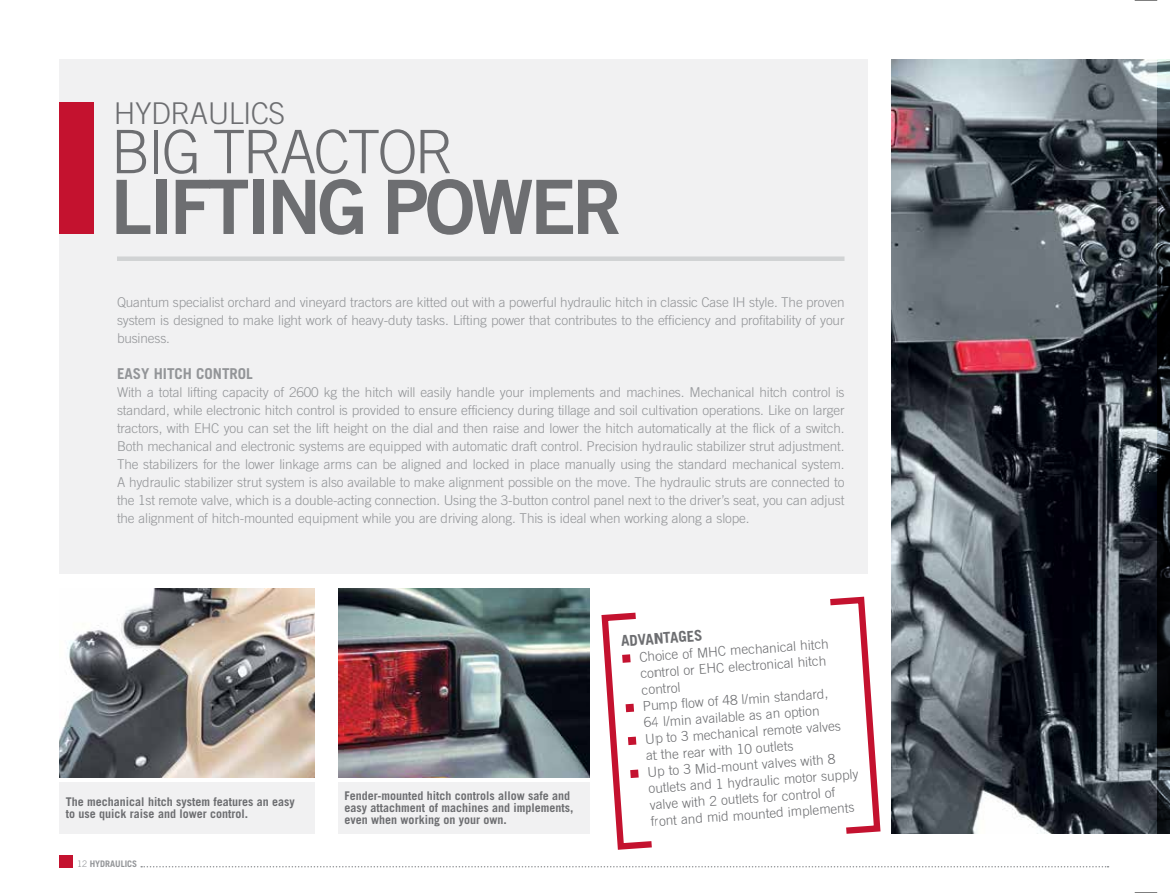
<style>
.page{position:relative;width:1170px;height:893px;background:#fff}
.page>*{position:absolute;margin:0;border:0;box-sizing:border-box;transform-origin:0 0}
.t1{font:75px "Trade Gothic LT Std Bd 2";letter-spacing:-.05em;color:#6d6e71}
.t2{font:300 60px "Trade Gothic LT Std";letter-spacing:-.05em;color:#6d6e71}
.t3{font:300 30px "Trade Gothic LT Std";letter-spacing:-.02em;color:#6d6e71}
.t4{font:700 15px "Trade Gothic LT Std";color:#939598}
.t5{font:700 15px "Trade Gothic LT Std";color:#6d6e71}
.t6{font:300 13.5px/18px "Trade Gothic LT Std";letter-spacing:-.01em;color:#939598;text-align:justify}
.t7{font:300 13.5px/16.5px "Trade Gothic LT Std";color:#6d6e71}
.t8{font:700 12px/12px "Trade Gothic LT Std";color:#6d6e71}
.t9{font:700 9px "Trade Gothic LT Std";color:#939598}
.s1{font-weight:300}
</style>
<div class="page">
<div style="left:60px;top:855px;width:13px;height:12px;background:#c4122f"></div>
<svg style="left:141px;top:866px;width:967px;height:1px"></svg>
<div style="left:60px;top:782px;width:255px;height:51px;background:#f1f1f2"></div>
<div style="left:338px;top:782px;width:251px;height:51px;background:#f1f1f2"></div>
<img style="left:60px;top:589px;width:255px;height:188px">
<div style="left:60px;top:60px;width:807px;height:514px;background:#f1f1f2"></div>
<div style="left:60px;top:102px;width:34px;height:132px;background:#c4122f"></div>
<div style="left:117px;top:256px;width:727px;height:5px;background:#d1d3d4"></div>
<img style="left:338px;top:589px;width:251px;height:188px">
<svg style="left:830px;top:596px;width:51px;height:238px"></svg>
<svg style="left:601px;top:612px;width:51px;height:238px"></svg>
<img style="left:891px;top:60px;width:266px;height:773px">
<img style="left:1157px;top:60px;width:12px;height:773px">
<svg style="left:1134px;top:0;width:23px;height:1px"></svg>
<svg style="left:1134px;top:892px;width:23px;height:1px"></svg>
<h3 class="t3" style="left:114px;top:95px;width:173px">HYDRAULICS</h3>
<h2 class="t2" style="left:111px;top:116px;width:345px">BIG TRACTOR</h2>
<h1 class="t1" style="left:111px;top:161px;width:513px">LIFTING POWER</h1>
<p class="t6" style="left:117px;top:293px;width:729px">Quantum specialist orchard and vineyard tractors are kitted out with a powerful hydraulic hitch in classic Case IH style. The proven system is designed to make light work of heavy-duty tasks. Lifting power that contributes to the efficiency and profitability of your business.</p>
<p class="t4" style="left:117px;top:365px;width:137px">EASY HITCH CONTROL</p>
<p class="t6" style="left:117px;top:383px;width:729px">With a total lifting capacity of 2600 kg the hitch will easily handle your implements and machines. Mechanical hitch control is standard, while electronic hitch control is provided to ensure efficiency during tillage and soil cultivation operations. Like on larger tractors, with EHC you can set the lift height on the dial and then raise and lower the hitch automatically at the flick of a switch.<br>Both mechanical and electronic systems are equipped with automatic draft control. Precision hydraulic stabilizer strut adjustment.<br>The stabilizers for the lower linkage arms can be aligned and locked in place manually using the standard mechanical system.<br>A hydraulic stabilizer strut system is also available to make alignment possible on the move. The hydraulic struts are connected to the 1st remote valve, which is a double-acting connection. Using the 3-button control panel next to the driver’s seat, you can adjust the alignment of hitch-mounted equipment while you are driving along. This is ideal when working along a slope.</p>
<p class="t8" style="left:66px;top:795px;width:230px">The mechanical hitch system features an easy to use quick raise and lower control.</p>
<p class="t8" style="left:344px;top:789px;width:230px">Fender-mounted hitch controls allow safe and easy attachment of machines and implements, even when working on your own.</p>
<p class="t9" style="left:77px;top:859px;width:62px"><span class="s1">12</span> HYDRAULICS</p>
<p class="t5" style="left:620px;top:632px;width:83px;rotate:-4deg">ADVANTAGES</p>
<p class="t7" style="left:638px;top:648px;width:212px;rotate:-4deg">Choice of MHC mechanical hitch control or EHC electronical hitch control<br>Pump flow of 48 l/min standard,<br>64 l/min available as an option<br>Up to 3 mechanical remote valves<br>at the rear with 10 outlets<br>Up to 3 Mid-mount valves with 8 outlets and 1 hydraulic motor supply valve with 2 outlets for control of front and mid mounted implements</p>
</div>
